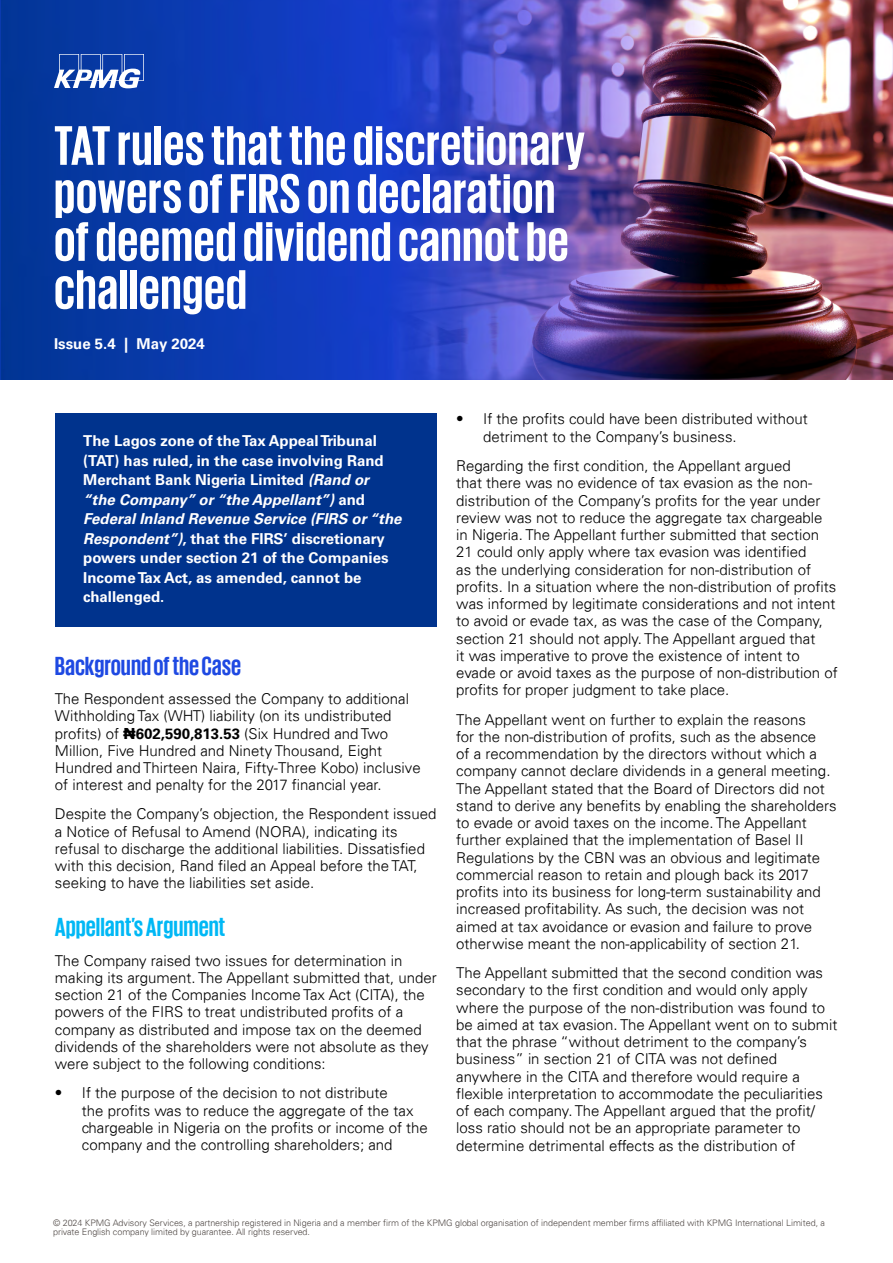
<style>
.page{position:relative;width:893px;height:1263px;background:#fff}
.page>*{position:absolute;margin:0;border:0;box-sizing:border-box;transform-origin:0 0}
.t1{font:700 57px/48px "KPMG";letter-spacing:.01em;color:#fff}
.t2{font:700 27px "KPMG";color:#1e49e2}
.t3{font:700 27px "KPMG";color:#00b8f5}
.t4{font:300 15px/17.2px "Univers 45";color:#000}
.t5{font:700 15px/19.5px "Univers LT Std";color:#fff}
.t6{font:700 15px "Univers 65";color:#fff}
.t7{font:300 9px/9px "Univers 45";letter-spacing:-.005em;color:#524b48}
.s1{font-style:italic}
.s2{font-family:"Verdana";font-weight:700}
.s3{font-family:"Univers 65";font-weight:700}
</style>
<div class="page">
<div style="left:55px;top:413px;width:382px;height:213px;background:#00338d"></div>
<img style="left:1px;top:0;width:892px;height:379px">
<svg style="left:54px;top:54px;width:90px;height:34px"></svg>
<h1 class="t1" style="left:54px;top:120px;width:532px">TATrules that the discretionary powers of FIRS on declaration of deemed dividend cannot be challenged</h1>
<p class="t6" style="left:54px;top:335px;width:152px">Issue 5.4 | May 2024</p>
<p class="t5" style="left:83px;top:432px;width:320px">The Lagos zone of the Tax Appeal Tribunal (TAT) has ruled, in the case involving Rand Merchant Bank Nigeria Limited <span class="s1">(Rand or “the Company” or “the Appellant”)</span> and <span class="s1">Federal Inland Revenue Service (FIRS or “the Respondent”)</span>, that the FIRS’ discretionary powers under section 21 of the Companies Income Tax Act, as amended, cannot be challenged.</p>
<h2 class="t2" style="left:55px;top:652px;width:188px">Background of the Case</h2>
<p class="t4" style="left:55px;top:690px;width:367px">The Respondent assessed the Company to additional Withholding Tax (WHT) liability (on its undistributed profits) of <span class="s2">₦</span><span class="s3">602,590,813.53</span> (Six Hundred and Two Million, Five Hundred and Ninety Thousand, Eight Hundred and Thirteen Naira, Fifty-Three Kobo) inclusive of interest and penalty for the 2017 financial year.</p>
<p class="t4" style="left:55px;top:805px;width:383px">Despite the Company’s objection, the Respondent issued a Notice of Refusal to Amend (NORA), indicating its refusal to discharge the additional liabilities. Dissatisfied with this decision, Rand filed an Appeal before the TAT, seeking to have the liabilities set aside.</p>
<h2 class="t3" style="left:55px;top:913px;width:172px">Appellant’s Argument</h2>
<p class="t4" style="left:55px;top:951px;width:383px">The Company raised two issues for determination in making its argument. The Appellant submitted that, under section 21 of the Companies Income Tax Act (CITA), the powers of the FIRS to treat undistributed profits of a company as distributed and impose tax on the deemed dividends of the shareholders were not absolute as they were subject to the following conditions:</p>
<p class="t4" style="left:82px;top:1084px;width:348px;text-indent:-27px">• If the purpose of the decision to not distribute<br>the profits was to reduce the aggregate of the tax chargeable in Nigeria on the profits or income of the company and the controlling shareholders; and</p>
<p class="t4" style="left:483px;top:411px;width:326px;text-indent:-27px">• If the profits could have been distributed without detriment to the Company’s business.</p>
<p class="t4" style="left:456px;top:457px;width:383px">Regarding the first condition, the Appellant argued<br>that there was no evidence of tax evasion as the non&shy;distribution of the Company’s profits for the year under review was not to reduce the aggregate tax chargeable in Nigeria. The Appellant further submitted that section 21 could only apply where tax evasion was identified<br>as the underlying consideration for non-distribution of profits. In a situation where the non-distribution of profits was informed by legitimate considerations and not intent to avoid or evade tax, as was the case of the Company, section 21 should not apply. The Appellant argued that<br>it was imperative to prove the existence of intent to evade or avoid taxes as the purpose of non-distribution of profits for proper judgment to take place.</p>
<p class="t4" style="left:456px;top:711px;width:382px">The Appellant went on further to explain the reasons<br>for the non-distribution of profits, such as the absence<br>of a recommendation by the directors without which a company cannot declare dividends in a general meeting.<br>The Appellant stated that the Board of Directors did not stand to derive any benefits by enabling the shareholders to evade or avoid taxes on the income. The Appellant further explained that the implementation of Basel II Regulations by the CBN was an obvious and legitimate commercial reason to retain and plough back its 2017 profits into its business for long-term sustainability and increased profitability. As such, the decision was not aimed at tax avoidance or evasion and failure to prove otherwise meant the non-applicability of section 21.</p>
<p class="t4" style="left:456px;top:964px;width:383px">The Appellant submitted that the second condition was secondary to the first condition and would only apply where the purpose of the non-distribution was found to be aimed at tax evasion. The Appellant went on to submit that the phrase “without detriment to the company’s business” in section 21 of CITA was not defined anywhere in the CITA and therefore would require a flexible interpretation to accommodate the peculiarities of each company. The Appellant argued that the profit/ loss ratio should not be an appropriate parameter to determine detrimental effects as the distribution of</p>
<p class="t7" style="left:53px;top:1218px;width:773px">© 2024 KPMG Advisory Services, a partnership registered in Nigeria and a member firm of the KPMG global organisation of independent member firms affiliated with KPMG International Limited, a private English company limited by guarantee. All rights reserved.</p>
</div>
